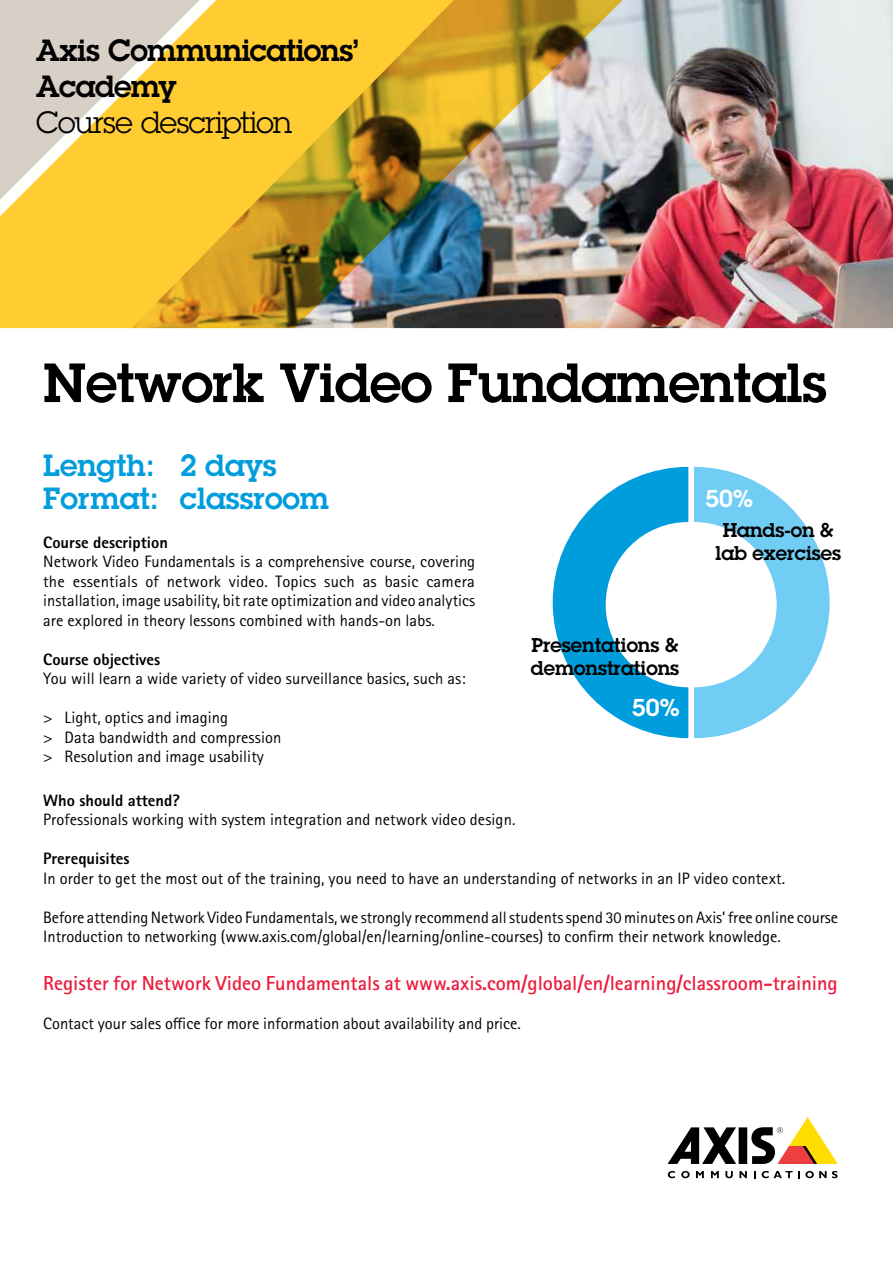
<style>
.page{position:relative;width:893px;height:1263px;background:#fff}
.page>*{position:absolute;margin:0;border:0;box-sizing:border-box;transform-origin:0 0}
.t1{font:600 54px "Lubalin Graph ECG";letter-spacing:-.01em;color:#000}
.t2{font:600 30px/33px "Lubalin Graph ECG";color:#009ddc}
.t3{font:600 30px/36px "Lubalin Graph ECG";letter-spacing:-.02em;color:#000}
.t4{font:30px "Lubalin Graph ECG";letter-spacing:-.02em;color:#000}
.t5{font:600 23.85px "Lubalin Graph ECG";color:#fff}
.t6{font:700 20.25px "Rotis Sans Serif Pro";color:#ed1a3b}
.t7{font:600 19.5px/23.4px "Lubalin Graph ECG";color:#000;text-align:center}
.t8{font:16.5px/19.5px "Rotis Sans Serif Pro";letter-spacing:.005em;color:#000}
.t9{font:800 16.5px "Rotis Sans Serif Pro";color:#000}
</style>
<div class="page">
<img style="left:0;top:0;width:893px;height:328px">
<div style="left:739px;top:1127px;width:8px;height:37px;background:#000"></div>
<svg style="left:668px;top:1127px;width:68px;height:37px"></svg>
<svg style="left:751px;top:1117px;width:87px;height:47px"></svg>
<svg style="left:668px;top:1171px;width:7px;height:7px"></svg>
<svg style="left:681px;top:1171px;width:9px;height:7px"></svg>
<svg style="left:696px;top:1171px;width:8px;height:7px"></svg>
<svg style="left:711px;top:1171px;width:8px;height:7px"></svg>
<svg style="left:725px;top:1171px;width:8px;height:7px"></svg>
<svg style="left:739px;top:1171px;width:8px;height:7px"></svg>
<svg style="left:754px;top:1171px;width:2px;height:7px"></svg>
<svg style="left:762px;top:1171px;width:30px;height:7px"></svg>
<svg style="left:798px;top:1171px;width:40px;height:7px"></svg>
<svg style="left:694px;top:467px;width:136px;height:271px"></svg>
<svg style="left:553px;top:467px;width:135px;height:271px"></svg>
<h2 class="t3" style="left:36px;top:32px;width:324px">Axis Communications’<br>Academy</h2>
<h2 class="t4" style="left:36px;top:103px;width:258px">Course description</h2>
<h1 class="t1" style="left:43px;top:347px;width:785px">Network Video Fundamentals</h1>
<h2 class="t2" style="left:43px;top:449px;width:288px">Length: 2 days<br>Format: classroom</h2>
<p class="t9" style="left:43px;top:531px;width:126px">Course description</p>
<p class="t8" style="left:43px;top:552px;width:433px;text-align:justify">Network Video Fundamentals is a comprehensive course, covering the essentials of network video. Topics such as basic camera installation, image usability, bit rate optimization and video analytics are explored in theory lessons combined with hands-on labs.</p>
<p class="t9" style="left:43px;top:648px;width:119px">Course objectives</p>
<p class="t8" style="left:43px;top:669px;width:424px">You will learn a wide variety of video surveillance basics, such as:</p>
<p class="t8" style="left:43px;top:708px;width:240px">&gt; Light, optics and imaging<br>&gt; Data bandwidth and compression &gt; Resolution and image usability</p>
<h3 class="t5" style="left:705px;top:482px;width:50px">50%</h3>
<p class="t7" style="left:716px;top:519px;width:127px">Hands-on &amp; lab exercises</p>
<p class="t7" style="left:531px;top:634px;width:150px;text-align:left">Presentations &amp; demonstrations</p>
<h3 class="t5" style="left:632px;top:691px;width:50px">50%</h3>
<p class="t9" style="left:43px;top:789px;width:138px">Who should attend?</p>
<p class="t8" style="left:43px;top:810px;width:474px">Professionals working with system integration and network video design.</p>
<p class="t9" style="left:43px;top:848px;width:88px">Prerequisites</p>
<p class="t8" style="left:43px;top:868px;width:743px">In order to get the most out of the training, you need to have an understanding of networks in an IP video context.</p>
<p class="t8" style="left:43px;top:907px;width:796px">Before attending Network Video Fundamentals, we strongly recommend all students spend 30 minutes on Axis’ free online course<br>Introduction to networking (www.axis.com/global/en/learning/online-courses) to confirm their network knowledge.</p>
<p class="t6" style="left:43px;top:970px;width:796px">Register for Network Video Fundamentals at www.axis.com/global/en/learning/classroom-training</p>
<p class="t8" style="left:43px;top:1014px;width:479px">Contact your sales office for more information about availability and price.</p>
</div>
